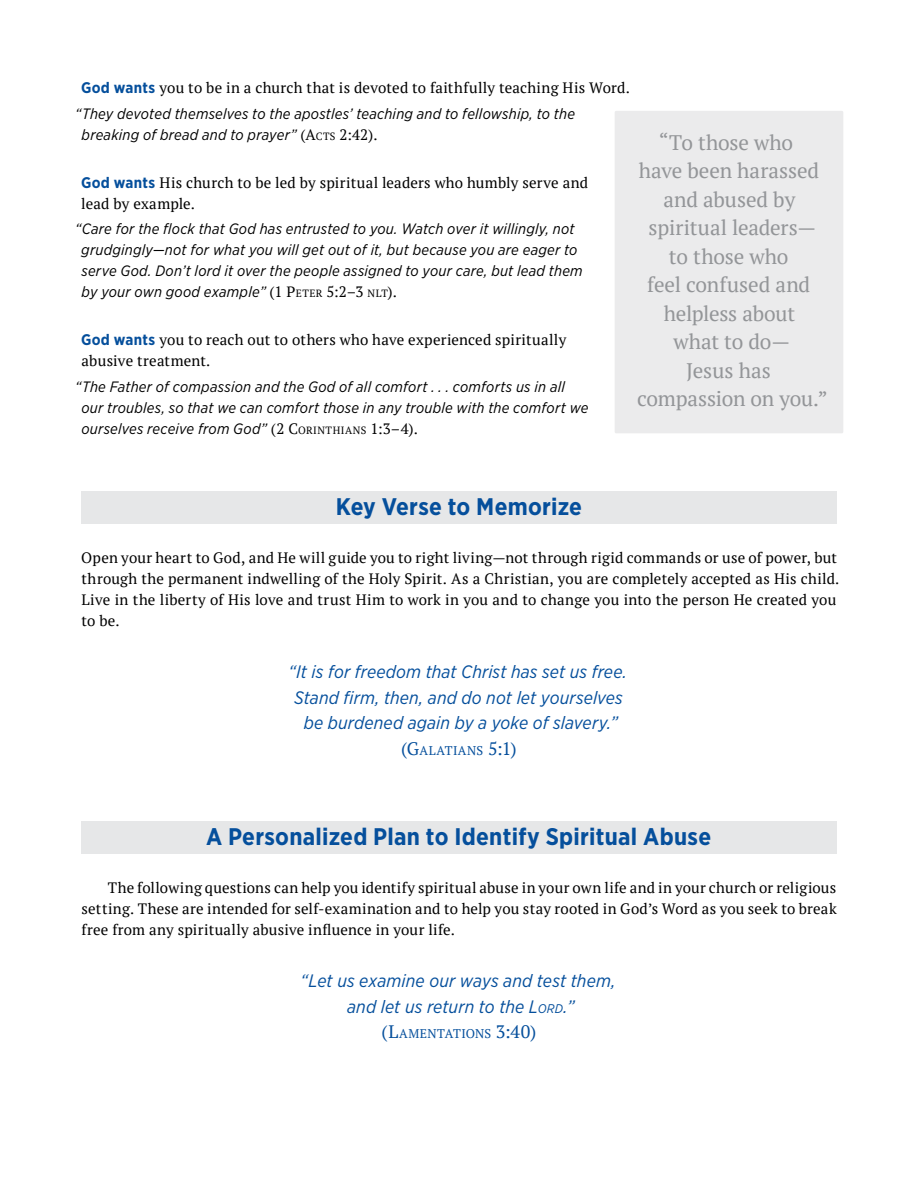
<style>
.page{position:relative;width:918px;height:1188px;background:#fff}
.page>*{position:absolute;margin:0;border:0;box-sizing:border-box;transform-origin:0 0}
.t1{font:700 24px "Gotham Narrow";letter-spacing:.01em;color:#054f9c}
.t2{font:21px "PT Serif";letter-spacing:-.01em;color:#939598}
.t3{font:italic 18px/25.5px "Gotham Narrow";letter-spacing:.005em;color:#054f9c;text-align:center}
.t4{font:15px/21px "PT Serif";letter-spacing:.015em;color:#000}
.t5{font:italic 15px/21px "Gotham Narrow";letter-spacing:.015em;color:#000}
.t6{font:12.6px "PT Serif";letter-spacing:.03em;color:#054f9c}
.s1{font-family:"Gotham Narrow";font-weight:700;font-size:15.3px;color:#054f9c}
.s2{font-family:"PT Serif";font-style:normal}
.s3{font-family:"PT Serif";font-style:normal;font-size:10.5px}
.s4{font-size:18px}
.s5{font-style:inherit}
.s6{font-size:12.6px}
</style>
<div class="page">
<div style="left:81px;top:491px;width:756px;height:33px;background:#e6e7e8"></div>
<div style="left:81px;top:821px;width:756px;height:33px;background:#e6e7e8"></div>
<div style="left:615px;top:111px;width:228px;height:322px;background:#ebebec;border-radius:2px"></div>
<p class="t4" style="left:81px;top:77px;width:550px"><span class="s1">God wants</span> you to be in a church that is devoted to faithfully teaching His Word.</p>
<p class="t5" style="left:82px;top:103px;width:495px;text-indent:-6px">“They devoted themselves to the apostles’ teaching and to fellowship, to the breaking of bread and to prayer” <span class="s2">(A</span><span class="s3">CTS</span> <span class="s2">2:42).</span></p>
<p class="t4" style="left:81px;top:172px;width:509px"><span class="s1">God wants</span> His church to be led by spiritual leaders who humbly serve and lead by example.</p>
<p class="t5" style="left:81px;top:218px;width:503px;text-indent:-6px">“Care for the flock that God has entrusted to you. Watch over it willingly, not grudgingly—not for what you will get out of it, but because you are eager to serve God. Don’t lord it over the people assigned to your care, but lead them by your own good example” <span class="s2">(1 P</span><span class="s3">ETER</span> <span class="s2">5:2–3</span> <span class="s3">NLT</span><span class="s2">).</span></p>
<p class="t4" style="left:81px;top:329px;width:487px"><span class="s1">God wants</span> you to reach out to others who have experienced spiritually abusive treatment.</p>
<p class="t5" style="left:81px;top:376px;width:509px;text-indent:-6px">“The Father of compassion and the God of all comfort . . . comforts us in all our troubles, so that we can comfort those in any trouble with the comfort we ourselves receive from God” <span class="s2">(2 C</span><span class="s3">ORINTHIANS</span> <span class="s2">1:3–4).</span></p>
<h2 class="t2" style="left:659px;top:129px;width:136px">“To those who</h2>
<h2 class="t2" style="left:639px;top:157px;width:182px">have been harassed</h2>
<h2 class="t2" style="left:663px;top:186px;width:133px">and abused by</h2>
<h2 class="t2" style="left:649px;top:214px;width:169px">spiritual leaders—</h2>
<h2 class="t2" style="left:669px;top:243px;width:121px">to those who</h2>
<h2 class="t2" style="left:647px;top:271px;width:164px">feel confused and</h2>
<h2 class="t2" style="left:664px;top:300px;width:133px">helpless about</h2>
<h2 class="t2" style="left:674px;top:328px;width:118px">what to do—</h2>
<h2 class="t2" style="left:686px;top:357px;width:86px">Jesus has</h2>
<h2 class="t2" style="left:637px;top:385px;width:192px">compassion on you.”</h2>
<h1 class="t1" style="left:336px;top:491px;width:248px">Key Verse to Memorize</h1>
<p class="t4" style="left:81px;top:547px;width:760px">Open your heart to God, and He will guide you to right living—not through rigid commands or use of power, but through the permanent indwelling of the Holy Spirit. As a Christian, you are completely accepted as His child.<br>Live in the liberty of His love and trust Him to work in you and to change you into the person He created you to be.</p>
<p class="t3" style="left:288px;top:659px;width:340px">“It is for freedom that Christ has set us free.<br>Stand firm, then, and do not let yourselves be burdened again by a yoke of slavery.”</p>
<p class="t6" style="left:401px;top:742px;width:117px"><span class="s4">(G</span>ALATIANS <span class="s4">5:1)</span></p>
<h1 class="t1" style="left:206px;top:821px;width:507px">A Personalized Plan to Identify Spiritual Abuse</h1>
<p class="t4" style="left:82px;top:877px;width:757px;text-align:justify;text-indent:26px">The following questions can help you identify spiritual abuse in your own life and in your church or religious setting. These are intended for self-examination and to help you stay rooted in God’s Word as you seek to break free from any spiritually abusive influence in your life.</p>
<p class="t3" style="left:301px;top:968px;width:316px">“Let us examine our ways and test them, and let us return to the <span class="s5">L</span><span class="s6">ord</span>.”</p>
<p class="t6" style="left:382px;top:1026px;width:156px"><span class="s4">(L</span>AMENTATIONS <span class="s4">3:40)</span></p>
</div>
